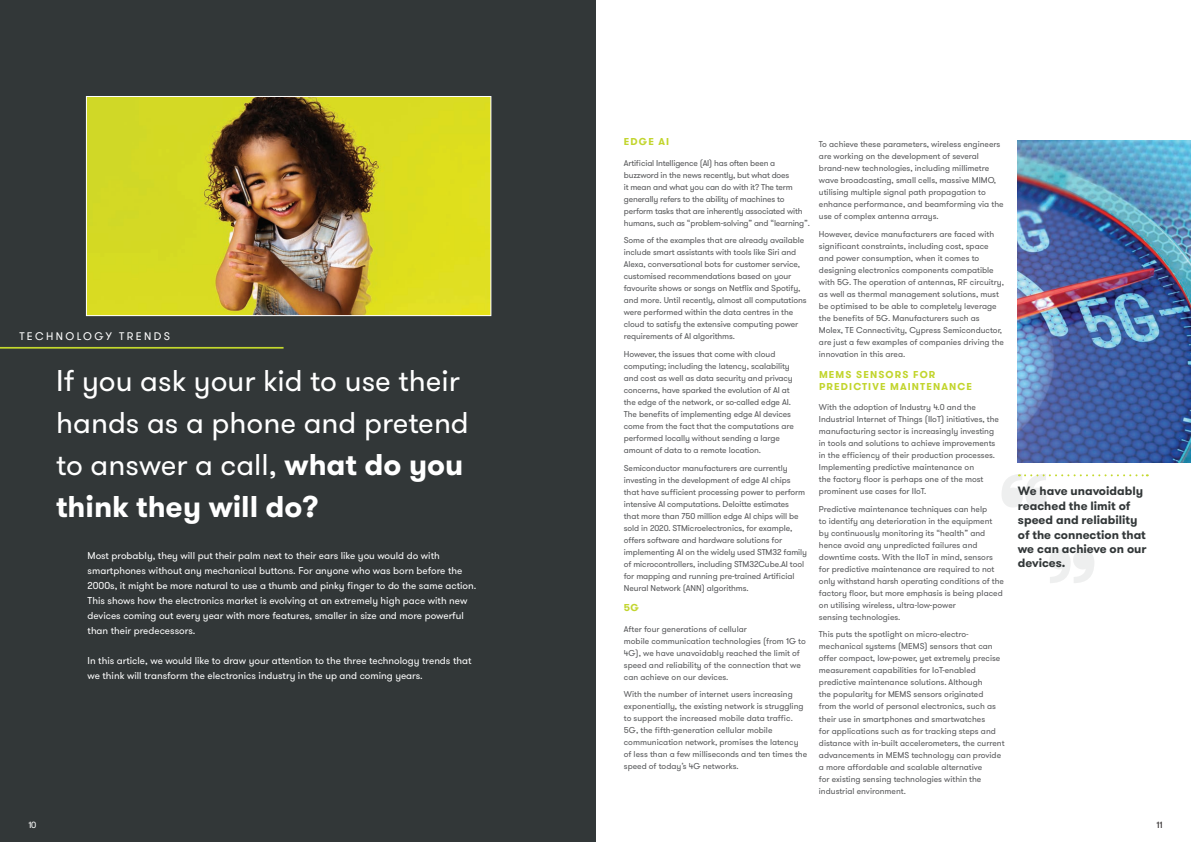
<style>
.page{position:relative;width:1191px;height:842px;background:#fff}
.page>*{position:absolute;margin:0;border:0;box-sizing:border-box;transform-origin:0 0}
.t1{font:700 105.6px "GT Walsheim Pro";color:#323738}
.t2{font:30px/42px "GT Walsheim Pro";color:#fff}
.t3{font:700 12px/14.4px "GT Walsheim Pro";color:#323738}
.t4{font:11px "GT Walsheim Pro";letter-spacing:.215em;color:#fff}
.t5{font:10px/15px "GT Walsheim Pro";color:#fff}
.t6{font:700 10px/12px "GT Walsheim Pro";letter-spacing:.115em;color:#c2d52e}
.t7{font:9px "GT Walsheim Pro";color:#231f20}
.t8{font:9px "GT Walsheim Pro";color:#fff}
.t9{font:8.5px/12px "GT Walsheim Pro";color:#57585a}
.t10{font:8.5px/12px "GT Walsheim Pro";letter-spacing:-.02em;color:#57585a}
.s1{font-weight:700}
</style>
<div class="page">
<div style="left:0;top:0;width:595px;height:842px;background:#323738"></div>
<img style="left:88px;top:98px;width:401px;height:216px">
<div style="left:86px;top:96px;width:405px;height:220px;border:1px solid #fff"></div>
<img style="left:1018px;top:141px;width:173px;height:321px">
<hr style="left:0;top:347px;width:283px;height:2px;background:#c4d82d">
<svg style="left:1019px;top:474px;width:128px;height:2px"></svg>
<p class="t4" style="left:19px;top:330px;width:152px">TECHNOLOGY TRENDS</p>
<h2 class="t2" style="left:56px;top:360px;width:414px">If you ask your kid to use their hands as a phone and pretend to answer a call, <span class="s1">what do you think they will do?</span></h2>
<p class="t5" style="left:88px;top:549px;width:390px">Most probably, they will put their palm next to their ears like you would do with smartphones without any mechanical buttons. For anyone who was born before the 2000s, it might be more natural to use a thumb and pinky finger to do the same action.<br>This shows how the electronics market is evolving at an extremely high pace with new devices coming out every year with more features, smaller in size and more powerful than their predecessors.</p>
<p class="t5" style="left:88px;top:654px;width:385px">In this article, we would like to draw your attention to the three technology trends that we think will transform the electronics industry in the up and coming years.</p>
<p class="t8" style="left:28px;top:819px;width:10px">10</p>
<p class="t6" style="left:624px;top:136px;width:47px">EDGE AI</p>
<p class="t10" style="left:624px;top:157px;width:187px">Artificial Intelligence (AI) has often been a buzzword in the news recently, but what does<br>it mean and what you can do with it? The term generally refers to the ability of machines to perform tasks that are inherently associated with humans, such as “problem-solving” and “learning”.</p>
<p class="t9" style="left:624px;top:235px;width:184px">Some of the examples that are already available include smart assistants with tools like Siri and Alexa, conversational bots for customer service, customised recommendations based on your favourite shows or songs on Netflix and Spotify, and more. Until recently, almost all computations were performed within the data centres in the cloud to satisfy the extensive computing power requirements of AI algorithms.</p>
<p class="t9" style="left:624px;top:348px;width:171px">However, the issues that come with cloud computing; including the latency, scalability and cost as well as data security and privacy concerns, have sparked the evolution of AI at the edge of the network, or so-called edge AI.<br>The benefits of implementing edge AI devices come from the fact that the computations are performed locally without sending a large amount of data to a remote location.</p>
<p class="t9" style="left:624px;top:462px;width:185px">Semiconductor manufacturers are currently investing in the development of edge AI chips that have sufficient processing power to perform intensive AI computations. Deloitte estimates<br>that more than 750 million edge AI chips will be sold in 2020. STMicroelectronics, for example, offers software and hardware solutions for implementing AI on the widely used STM32 family of microcontrollers, including STM32Cube.AI tool for mapping and running pre-trained Artificial Neural Network (ANN) algorithms.</p>
<p class="t6" style="left:624px;top:602px;width:16px">5G</p>
<p class="t9" style="left:624px;top:623px;width:183px">After four generations of cellular<br>mobile communication technologies (from 1G to 4G), we have unavoidably reached the limit of speed and reliability of the connection that we can achieve on our devices.</p>
<p class="t9" style="left:624px;top:689px;width:185px">With the number of internet users increasing exponentially, the existing network is struggling to support the increased mobile data traffic.<br>5G, the fifth-generation cellular mobile communication network, promises the latency of less than a few milliseconds and ten times the speed of today’s 4G networks.</p>
<p class="t9" style="left:819px;top:139px;width:186px">To achieve these parameters, wireless engineers are working on the development of several brand-new technologies, including millimetre wave broadcasting, small cells, massive MIMO, utilising multiple signal path propagation to enhance performance, and beamforming via the use of complex antenna arrays.</p>
<p class="t9" style="left:819px;top:228px;width:187px">However, device manufacturers are faced with significant constraints, including cost, space and power consumption, when it comes to designing electronics components compatible with 5G. The operation of antennas, RF circuitry, as well as thermal management solutions, must be optimised to be able to completely leverage the benefits of 5G. Manufacturers such as Molex, TE Connectivity, Cypress Semiconductor, are just a few examples of companies driving the innovation in this area.</p>
<p class="t6" style="left:819px;top:368px;width:155px">MEMS SENSORS FOR<br>PREDICTIVE MAINTENANCE</p>
<p class="t9" style="left:819px;top:401px;width:182px">With the adoption of Industry 4.0 and the Industrial Internet of Things (IIoT) initiatives, the manufacturing sector is increasingly investing in tools and solutions to achieve improvements in the efficiency of their production processes.<br>Implementing predictive maintenance on<br>the factory floor is perhaps one of the most prominent use cases for IIoT.</p>
<p class="t9" style="left:819px;top:503px;width:186px">Predictive maintenance techniques can help<br>to identify any deterioration in the equipment by continuously monitoring its “health” and hence avoid any unpredicted failures and downtime costs. With the IIoT in mind, sensors for predictive maintenance are required to not only withstand harsh operating conditions of the factory floor, but more emphasis is being placed on utilising wireless, ultra-low-power<br>sensing technologies.</p>
<p class="t9" style="left:819px;top:629px;width:187px">This puts the spotlight on micro-electro&shy;mechanical systems (MEMS) sensors that can offer compact, low-power, yet extremely precise measurement capabilities for IoT-enabled predictive maintenance solutions. Although<br>the popularity for MEMS sensors originated<br>from the world of personal electronics, such as their use in smartphones and smartwatches<br>for applications such as for tracking steps and distance with in-built accelerometers, the current advancements in MEMS technology can provide a more affordable and scalable alternative<br>for existing sensing technologies within the industrial environment.</p>
<h1 class="t1" style="left:996px;top:446px;width:57px">“</h1>
<h3 class="t3" style="left:1018px;top:484px;width:130px">We have unavoidably reached the limit of speed and reliability of the connection that we can achieve on our devices.</h3>
<h1 class="t1" style="left:1099px;top:611px;width:57px;rotate:-180deg">“</h1>
<p class="t7" style="left:1156px;top:819px;width:8px">11</p>
</div>
